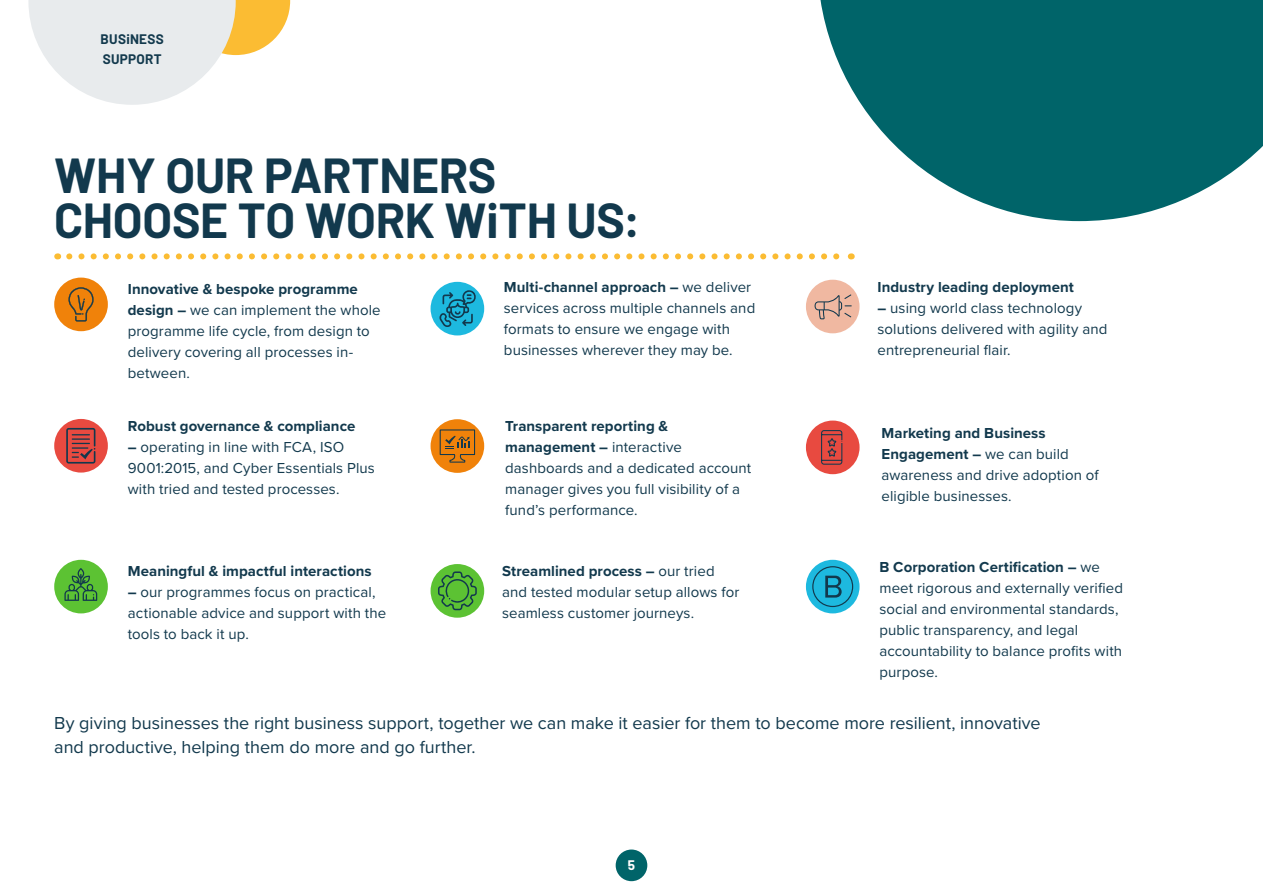
<style>
.page{position:relative;width:1263px;height:893px;background:#fff}
.page>*{position:absolute;margin:0;border:0;box-sizing:border-box;transform-origin:0 0}
.body_-_aligned{font:700 48px/45px "Barlow";letter-spacing:-.005em;color:#12394d}
.body_-_aligned-2{font:18px/24px "Proxima Nova";color:#12394d}
.body_-_aligned-3{font:15px/21px "Proxima Nova";letter-spacing:.005em;color:#12394d}
.body_-_aligned-4{font:700 15px "Proxima Nova";letter-spacing:.005em;color:#12394d}
.Paragraph_Style_4{font:700 13.5px/19.5px "Barlow";letter-spacing:.02em;color:#12394d}
.t1{font:700 13.5px "Barlow";color:#fff}
.s1{font-weight:700}
</style>
<div class="page">
<svg style="left:820px;top:0;width:443px;height:221px;fill:#006469"></svg>
<div style="left:616px;top:849px;width:31px;height:32px;background:#006469;border-radius:50%"></div>
<div style="left:806px;top:560px;width:53px;height:53px;background:#1db9df;border-radius:50%"></div>
<svg style="left:825px;top:576px;width:17px;height:22px"></svg>
<div style="left:812px;top:566px;width:41px;height:41px;border:1px solid #12394d;border-radius:50%"></div>
<svg style="left:69px;top:253px;width:771px;height:6px"></svg>
<div style="left:431px;top:564px;width:53px;height:54px;background:#5cc233;border-radius:50%"></div>
<div style="left:431px;top:282px;width:53px;height:53px;background:#1db9df;border-radius:50%"></div>
<div style="left:54px;top:278px;width:54px;height:53px;background:#f0820a;border-radius:50%"></div>
<div style="left:54px;top:419px;width:54px;height:54px;background:#e84a40;border-radius:50%"></div>
<div style="left:806px;top:280px;width:53px;height:53px;background:#f0b8a1;border-radius:50%"></div>
<div style="left:431px;top:419px;width:53px;height:54px;background:#f0820a;border-radius:50%"></div>
<div style="left:54px;top:560px;width:54px;height:53px;background:#5cc233;border-radius:50%"></div>
<div style="left:806px;top:421px;width:53px;height:53px;background:#e84a40;border-radius:50%"></div>
<svg style="left:438px;top:571px;width:39px;height:39px"></svg>
<svg style="left:64px;top:568px;width:33px;height:33px"></svg>
<svg style="left:439px;top:429px;width:37px;height:34px"></svg>
<svg style="left:821px;top:430px;width:22px;height:35px"></svg>
<svg style="left:814px;top:294px;width:38px;height:25px"></svg>
<svg style="left:68px;top:287px;width:26px;height:35px"></svg>
<svg style="left:66px;top:428px;width:29px;height:36px"></svg>
<svg style="left:439px;top:290px;width:38px;height:38px"></svg>
<svg style="left:28px;top:0;width:262px;height:105px"></svg>
<p class="Paragraph_Style_4" style="left:101px;top:28px;width:65px">BUSiNESS<br>SUPPORT</p>
<p class="body_-_aligned" style="left:54px;top:149px;width:588px">WHY OUR PARTNERS<br>CHOOSE TO WORK WiTH US:</p>
<p class="body_-_aligned-3" style="left:128px;top:277px;width:254px"><span class="s1">Innovative &amp; bespoke programme design –</span> we can implement the whole programme life cycle, from design to delivery covering all processes in&shy;between.</p>
<p class="body_-_aligned-4" style="left:877px;top:275px;width:198px">Industry leading deployment</p>
<p class="body_-_aligned-3" style="left:504px;top:275px;width:253px"><span class="s1">Multi-channel approach –</span> we deliver services across multiple channels and formats to ensure we engage with businesses wherever they may be.</p>
<p class="body_-_aligned-3" style="left:877px;top:296px;width:231px"><span class="s1">–</span> using world class technology solutions delivered with agility and entrepreneurial flair.</p>
<p class="body_-_aligned-4" style="left:128px;top:415px;width:229px">Robust governance &amp; compliance</p>
<p class="body_-_aligned-3" style="left:128px;top:436px;width:249px"><span class="s1">–</span> operating in line with FCA, ISO<br>9001:2015, and Cyber Essentials Plus with tried and tested processes.</p>
<p class="body_-_aligned-4" style="left:128px;top:560px;width:245px">Meaningful &amp; impactful interactions</p>
<p class="body_-_aligned-3" style="left:128px;top:581px;width:260px"><span class="s1">–</span> our programmes focus on practical, actionable advice and support with the tools to back it up.</p>
<p class="body_-_aligned-3" style="left:505px;top:415px;width:248px"><span class="s1">Transparent reporting &amp; management –</span> interactive dashboards and a dedicated account manager gives you full visibility of a fund’s performance.</p>
<p class="body_-_aligned-3" style="left:502px;top:560px;width:239px"><span class="s1">Streamlined process –</span> our tried and tested modular setup allows for seamless customer journeys.</p>
<p class="body_-_aligned-3" style="left:881px;top:422px;width:219px"><span class="s1">Marketing and Business<br>Engagement –</span> we can build awareness and drive adoption of eligible businesses.</p>
<p class="body_-_aligned-3" style="left:879px;top:555px;width:245px"><span class="s1">B Corporation Certification –</span> we meet rigorous and externally verified social and environmental standards, public transparency, and legal accountability to balance profits with purpose.</p>
<p class="body_-_aligned-2" style="left:54px;top:710px;width:988px">By giving businesses the right business support, together we can make it easier for them to become more resilient, innovative and productive, helping them do more and go further.</p>
<p class="t1" style="left:628px;top:855px;width:9px">5</p>
</div>
